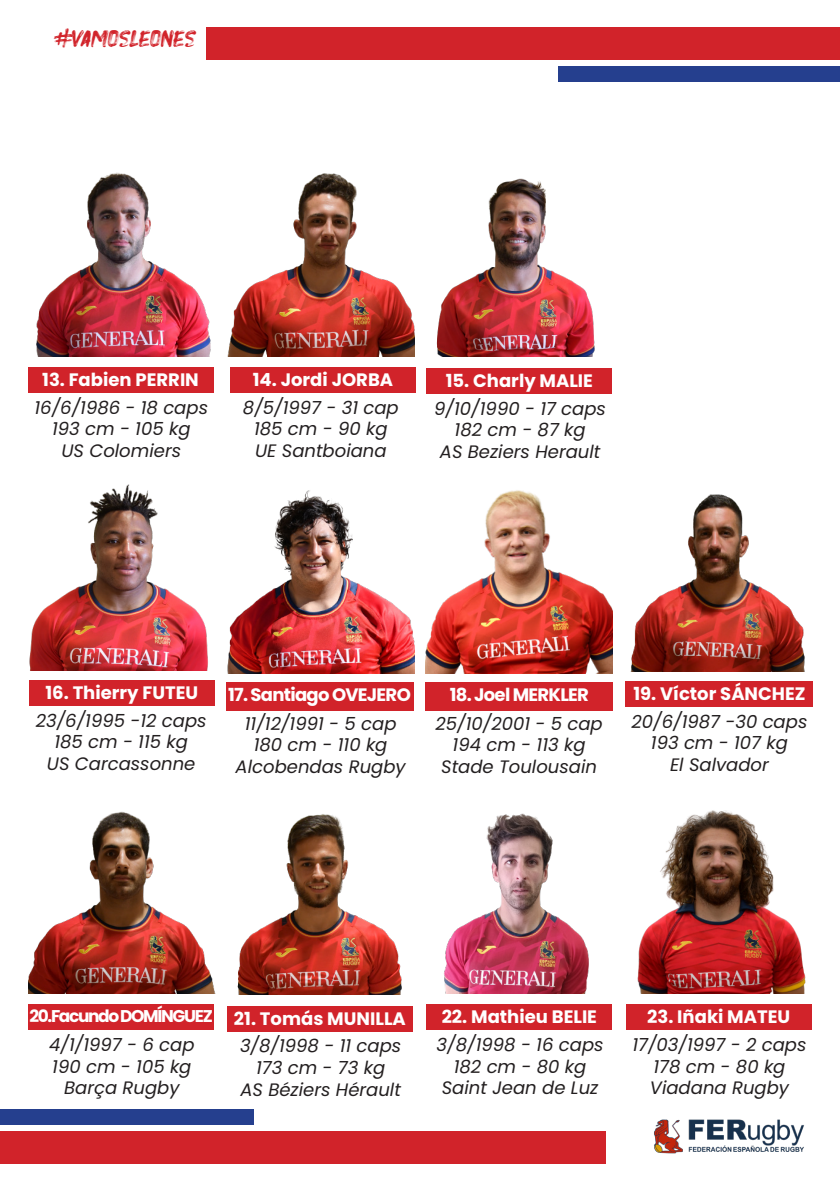
<style>
.page{position:relative;width:840px;height:1191px;background:#fff}
.page>*{position:absolute;margin:0;border:0;box-sizing:border-box;transform-origin:0 0}
.t1{font:24px "Strive";color:#d1232a}
.t2{font:italic 18px "Poppins";color:#231f20}
.t3{font:700 18px "Poppins";color:#fff}
.t4{font:700 18px "Poppins";letter-spacing:-.04em;color:#fff}
.t5{font:700 17px "Poppins";letter-spacing:-.08em;color:#fff}
</style>
<div class="page">
<div style="left:0;top:1131px;width:605px;height:32px;background:#d1232a"></div>
<div style="left:0;top:1109px;width:253px;height:15px;background:#253f8e"></div>
<div style="left:206px;top:27px;width:633px;height:32px;background:#d1232a"></div>
<div style="left:558px;top:66px;width:281px;height:15px;background:#253f8e"></div>
<img style="left:654px;top:1119px;width:150px;height:35px">
<img style="left:227px;top:490px;width:187px;height:183px">
<div style="left:225px;top:682px;width:188px;height:28px;background:#d1232a"></div>
<img style="left:227px;top:173px;width:187px;height:183px">
<div style="left:230px;top:367px;width:185px;height:25px;background:#d1232a"></div>
<img style="left:36px;top:172px;width:175px;height:184px">
<div style="left:28px;top:367px;width:185px;height:25px;background:#d1232a"></div>
<img style="left:237px;top:814px;width:165px;height:180px">
<div style="left:227px;top:1005px;width:185px;height:26px;background:#d1232a"></div>
<img style="left:631px;top:494px;width:174px;height:177px">
<div style="left:625px;top:681px;width:187px;height:25px;background:#d1232a"></div>
<img style="left:28px;top:811px;width:187px;height:182px">
<div style="left:28px;top:1004px;width:186px;height:25px;background:#d1232a"></div>
<img style="left:425px;top:490px;width:187px;height:183px">
<div style="left:425px;top:682px;width:187px;height:28px;background:#d1232a"></div>
<img style="left:444px;top:813px;width:145px;height:180px">
<div style="left:426px;top:1004px;width:186px;height:25px;background:#d1232a"></div>
<img style="left:436px;top:178px;width:159px;height:179px">
<div style="left:426px;top:368px;width:186px;height:25px;background:#d1232a"></div>
<img style="left:29px;top:484px;width:179px;height:186px">
<div style="left:29px;top:680px;width:186px;height:25px;background:#d1232a"></div>
<img style="left:637px;top:810px;width:169px;height:183px">
<div style="left:625px;top:1004px;width:186px;height:25px;background:#d1232a"></div>
<h1 class="t1" style="left:55px;top:20px;width:141px">#VAMOSLEONES</h1>
<p class="t3" style="left:42px;top:369px;width:158px">13. Fabien PERRIN</p>
<p class="t2" style="left:34px;top:397px;width:175px">16/6/1986 - 18 caps</p>
<p class="t2" style="left:52px;top:418px;width:140px">193 cm - 105 kg</p>
<p class="t2" style="left:61px;top:440px;width:121px">US Colomiers</p>
<p class="t3" style="left:253px;top:369px;width:142px">14. Jordi JORBA</p>
<p class="t2" style="left:243px;top:397px;width:157px">8/5/1997 - 31 cap</p>
<p class="t2" style="left:254px;top:418px;width:135px">185 cm - 90 kg</p>
<p class="t2" style="left:255px;top:440px;width:133px">UE Santboiana</p>
<p class="t3" style="left:445px;top:370px;width:149px">15. Charly MALIE</p>
<p class="t2" style="left:434px;top:398px;width:173px">9/10/1990 - 17 caps</p>
<p class="t2" style="left:454px;top:419px;width:132px">182 cm - 87 kg</p>
<p class="t2" style="left:439px;top:441px;width:162px">AS Beziers Herault</p>
<p class="t3" style="left:45px;top:682px;width:154px">16. Thierry FUTEU</p>
<p class="t2" style="left:36px;top:709px;width:172px">23/6/1995 -12 caps</p>
<p class="t2" style="left:54px;top:731px;width:135px">185 cm - 115 kg</p>
<p class="t2" style="left:47px;top:753px;width:150px">US Carcassonne</p>
<p class="t4" style="left:228px;top:684px;width:184px">17. Santiago OVEJERO</p>
<p class="t2" style="left:245px;top:713px;width:153px">11/12/1991 - 5 cap</p>
<p class="t2" style="left:254px;top:734px;width:135px">180 cm - 110 kg</p>
<p class="t2" style="left:235px;top:756px;width:171px">Alcobendas Rugby</p>
<p class="t4" style="left:449px;top:684px;width:141px">18. Joel MERKLER</p>
<p class="t2" style="left:435px;top:713px;width:169px">25/10/2001 - 5 cap</p>
<p class="t2" style="left:452px;top:734px;width:134px">194 cm - 113 kg</p>
<p class="t2" style="left:441px;top:756px;width:157px">Stade Toulousain</p>
<p class="t3" style="left:633px;top:683px;width:174px">19. Víctor SÁNCHEZ</p>
<p class="t2" style="left:631px;top:711px;width:177px">20/6/1987 -30 caps</p>
<p class="t2" style="left:650px;top:732px;width:138px">193 cm - 107 kg</p>
<p class="t2" style="left:669px;top:754px;width:100px">El Salvador</p>
<p class="t5" style="left:29px;top:1006px;width:185px">20.Facundo DOMÍNGUEZ</p>
<p class="t2" style="left:49px;top:1034px;width:147px">4/1/1997 - 6 cap</p>
<p class="t2" style="left:52px;top:1056px;width:141px">190 cm - 105 kg</p>
<p class="t2" style="left:64px;top:1077px;width:117px">Barça Rugby</p>
<p class="t3" style="left:234px;top:1008px;width:173px">21. Tomás MUNILLA</p>
<p class="t2" style="left:240px;top:1035px;width:163px">3/8/1998 - 11 caps</p>
<p class="t2" style="left:256px;top:1057px;width:130px">173 cm - 73 kg</p>
<p class="t2" style="left:240px;top:1079px;width:162px">AS Béziers Hérault</p>
<p class="t3" style="left:441px;top:1006px;width:157px">22. Mathieu BELIE</p>
<p class="t2" style="left:436px;top:1034px;width:168px">3/8/1998 - 16 caps</p>
<p class="t2" style="left:453px;top:1056px;width:134px">182 cm - 80 kg</p>
<p class="t2" style="left:441px;top:1077px;width:158px">Saint Jean de Luz</p>
<p class="t3" style="left:647px;top:1006px;width:144px">23. Iñaki MATEU</p>
<p class="t2" style="left:632px;top:1034px;width:175px">17/03/1997 - 2 caps</p>
<p class="t2" style="left:653px;top:1056px;width:133px">178 cm - 80 kg</p>
<p class="t2" style="left:649px;top:1077px;width:141px">Viadana Rugby</p>
</div>
